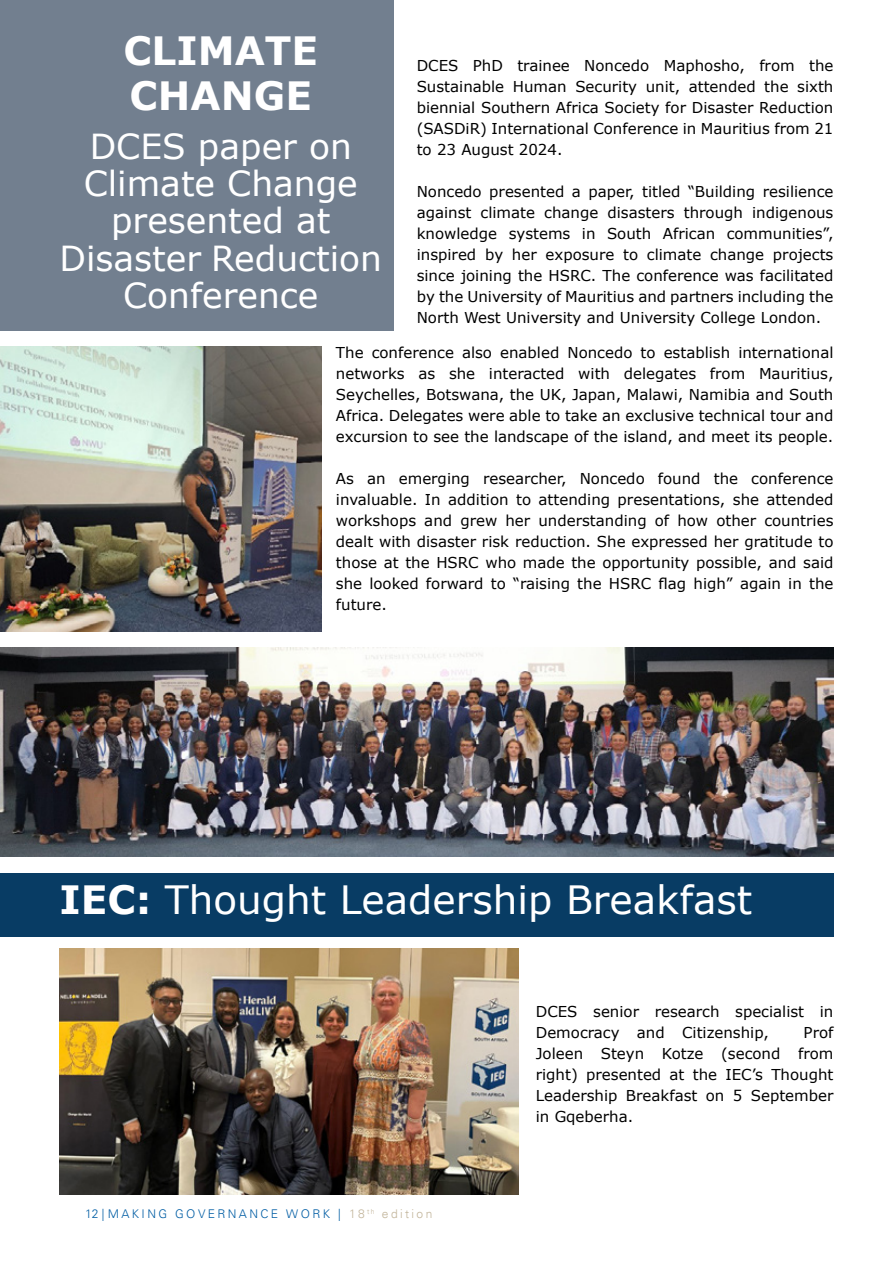
<style>
.page{position:relative;width:893px;height:1263px;background:#fff}
.page>*{position:absolute;margin:0;border:0;box-sizing:border-box;transform-origin:0 0}
.t1{font:39px "Verdana";color:#fff}
.t2{font:700 39px/44.8px "Verdana";color:#fff}
.t3{font:34.5px/37.2px "Verdana";color:#fff;text-align:center}
.t4{font:15px/21px "Verdana";color:#000;text-align:justify}
.t5{font:300 12px "Univers";letter-spacing:.2em;color:#005da4}
.s1{font-weight:700}
.s2{color:#c2b59b}
</style>
<div class="page">
<div style="left:0;top:0;width:393px;height:331px;background:#727f8f"></div>
<img style="left:0;top:647px;width:833px;height:210px">
<img style="left:0;top:347px;width:322px;height:284px">
<div style="left:0;top:873px;width:833px;height:63px;background:#083c64"></div>
<img style="left:60px;top:948px;width:459px;height:246px">
<h1 class="t2" style="left:123px;top:29px;width:196px">CLIMATE<br>CHANGE</h1>
<h2 class="t3" style="left:60px;top:128px;width:324px">DCES paper on<br>Climate Change presented at<br>Disaster Reduction<br>Conference</h2>
<p class="t4" style="left:417px;top:55px;width:418px">DCES PhD trainee Noncedo Maphosho, from the Sustainable Human Security unit, attended the sixth biennial Southern Africa Society for Disaster Reduction (SASDiR) International Conference in Mauritius from 21 to 23 August 2024.</p>
<p class="t4" style="left:417px;top:181px;width:418px">Noncedo presented a paper, titled “Building resilience against climate change disasters through indigenous knowledge systems in South African communities”, inspired by her exposure to climate change projects since joining the HSRC. The conference was facilitated by the University of Mauritius and partners including the North West University and University College London.</p>
<p class="t4" style="left:336px;top:342px;width:499px">The conference also enabled Noncedo to establish international networks as she interacted with delegates from Mauritius, Seychelles, Botswana, the UK, Japan, Malawi, Namibia and South Africa. Delegates were able to take an exclusive technical tour and excursion to see the landscape of the island, and meet its people.</p>
<p class="t4" style="left:336px;top:468px;width:499px">As an emerging researcher, Noncedo found the conference invaluable. In addition to attending presentations, she attended workshops and grew her understanding of how other countries dealt with disaster risk reduction. She expressed her gratitude to those at the HSRC who made the opportunity possible, and said she looked forward to “raising the HSRC flag high” again in the future.</p>
<h1 class="t1" style="left:60px;top:875px;width:694px"><span class="s1">IEC:</span> Thought Leadership Breakfast</h1>
<p class="t5" style="left:85px;top:1207px;width:349px">12 | MAKING GOVERNANCE WORK | <span class="s2">18</span> <sup>th</sup> <span class="s2">edition</span></p>
<p class="t4" style="left:536px;top:1002px;width:299px">DCES senior research specialist in<br>Democracy and Citizenship,</p>
<p class="t4" style="left:536px;top:1023px;width:299px;text-indent:268px">Prof Joleen Steyn Kotze (second from right) presented at the IEC’s Thought Leadership Breakfast on 5 September in Gqeberha.</p>
</div>
